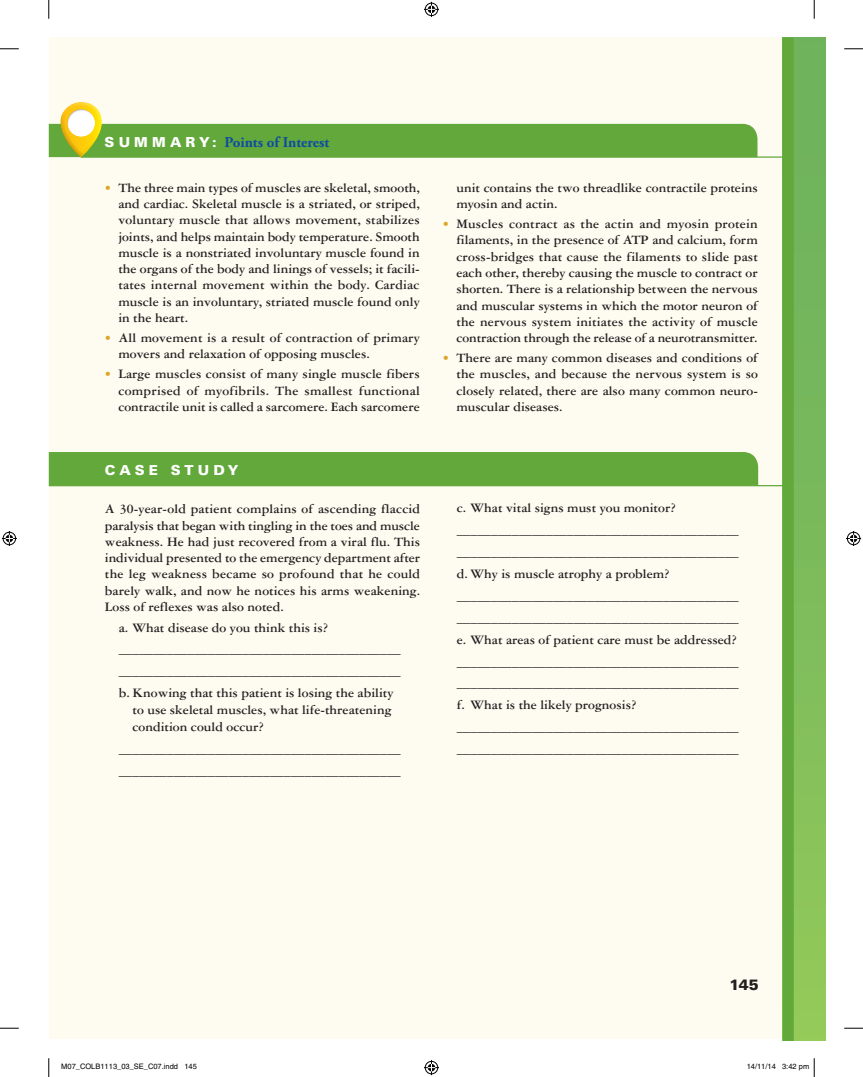
<style>
.page{position:relative;width:863px;height:1077px;background:#fff}
.page>*{position:absolute;margin:0;border:0;box-sizing:border-box;transform-origin:0 0}
.t1{font:700 15px "Adobe Garamond Pro";color:#0d4da1}
.t2{font:900 15px "Univers LT Std";color:#231f20}
.t3{font:700 13.75px/16.2px "Garamond 3 LT Std";color:#231f20;text-align:justify}
.t4{font:13.75px/21.9px "Adobe Garamond Pro";color:#231f20}
.t5{font:900 13.75px "Univers LT Std";letter-spacing:.3em;color:#fff}
.t6{font:7.5px "Helvetica";color:#000}
.s1{font-family:"Univers LT Std";font-weight:900;font-size:13.75px;color:#fff}
.s2{color:#dba626}
</style>
<div class="page">
<div style="left:49px;top:38px;width:776px;height:1001px;background:#fefbf1"></div>
<div style="left:782px;top:38px;width:43px;height:1002px;background:linear-gradient(to bottom,#69af5d,#91c85a)"></div>
<div style="left:782px;top:37px;width:11px;height:1003px;background:#62a83b"></div>
<div style="left:49px;top:124px;width:708px;height:33px;background:#62a83b"></div>
<hr style="left:81px;top:156px;width:708px;height:2px;background:#62a83b">
<div style="left:60px;top:101px;width:43px;height:40px;background:#fff;opacity:.75"></div>
<div style="left:60px;top:109px;width:39px;height:51px;background:#231f20;opacity:.2"></div>
<div style="left:66px;top:109px;width:31px;height:30px;background:#231f20;opacity:.35"></div>
<hr style="left:49px;top:485px;width:739px;height:1px;background:#62a83b">
<div style="left:49px;top:452px;width:709px;height:33px;background:#62a83b"></div>
<svg style="left:0;top:48px;width:19px;height:2px"></svg>
<svg style="left:844px;top:48px;width:18px;height:2px"></svg>
<svg style="left:0;top:1027px;width:19px;height:1px"></svg>
<svg style="left:844px;top:1027px;width:18px;height:1px"></svg>
<svg style="left:48px;top:0;width:2px;height:19px"></svg>
<svg style="left:48px;top:1058px;width:2px;height:18px"></svg>
<svg style="left:813px;top:0;width:2px;height:19px"></svg>
<svg style="left:424px;top:2px;width:15px;height:15px"></svg>
<svg style="left:424px;top:1060px;width:15px;height:14px"></svg>
<svg style="left:2px;top:531px;width:15px;height:15px"></svg>
<svg style="left:846px;top:531px;width:15px;height:15px"></svg>
<svg style="left:813px;top:1058px;width:2px;height:18px"></svg>
<p class="t5" style="left:105px;top:133px;width:46px">SUMM</p>
<p class="t1" style="left:170px;top:133px;width:161px"><span class="s1">A R Y :</span> Points of Interest</p>
<p class="t3" style="left:118px;top:179px;width:303px;text-indent:-14px"><span class="s2">•</span> The three main types of muscles are skeletal, smooth, and cardiac. Skeletal muscle is a striated, or striped, voluntary muscle that allows movement, stabilizes joints, and helps maintain body temperature. Smooth muscle is a nonstriated involuntary muscle found in the organs of the body and linings of vessels; it facili&shy;tates internal movement within the body. Cardiac muscle is an involuntary, striated muscle found only in the heart.</p>
<p class="t3" style="left:118px;top:330px;width:303px;text-indent:-14px"><span class="s2">•</span> All movement is a result of contraction of primary movers and relaxation of opposing muscles.</p>
<p class="t3" style="left:118px;top:366px;width:303px;text-indent:-14px"><span class="s2">•</span> Large muscles consist of many single muscle fibers comprised of myofibrils. The smallest functional contractile unit is called a sarcomere. Each sarcomere</p>
<p class="t5" style="left:105px;top:461px;width:135px">CAS E STUDY</p>
<p class="t3" style="left:105px;top:501px;width:317px">A 30-year-old patient complains of ascending flaccid paralysis that began with tingling in the toes and muscle weakness. He had just recovered from a viral flu. This individual presented to the emergency department after the leg weakness became so profound that he could barely walk, and now he notices his arms weakening.<br>Loss of reflexes was also noted.</p>
<p class="t3" style="left:119px;top:619px;width:211px">a. What disease do you think this is?</p>
<p class="t4" style="left:119px;top:638px;width:283px">_________________________________________ _________________________________________</p>
<p class="t3" style="left:132px;top:684px;width:262px;line-height:16.9px;text-align:left;text-indent:-14px">b. Knowing that this patient is losing the ability to use skeletal muscles, what life-threatening condition could occur?</p>
<p class="t4" style="left:119px;top:738px;width:283px">_________________________________________</p>
<p class="t3" style="left:456px;top:180px;width:303px">unit contains the two threadlike contractile proteins myosin and actin.</p>
<p class="t3" style="left:456px;top:216px;width:303px;text-indent:-14px"><span class="s2">•</span> Muscles contract as the actin and myosin protein filaments, in the presence of ATP and calcium, form cross-bridges that cause the filaments to slide past each other, thereby causing the muscle to contract or shorten. There is a relationship between the nervous and muscular systems in which the motor neuron of the nervous system initiates the activity of muscle contraction through the release of a neurotransmitter.</p>
<p class="t3" style="left:456px;top:350px;width:303px;text-indent:-14px"><span class="s2">•</span> There are many common diseases and conditions of the muscles, and because the nervous system is so closely related, there are also many common neuro&shy;muscular diseases.</p>
<p class="t3" style="left:457px;top:500px;width:220px">c. What vital signs must you monitor?</p>
<p class="t4" style="left:457px;top:519px;width:283px">_________________________________________ _________________________________________</p>
<p class="t3" style="left:457px;top:565px;width:214px">d. Why is muscle atrophy a problem?</p>
<p class="t4" style="left:457px;top:585px;width:283px">_________________________________________ _________________________________________</p>
<p class="t3" style="left:457px;top:631px;width:281px">e. What areas of patient care must be addressed?</p>
<p class="t4" style="left:457px;top:672px;width:283px">_________________________________________</p>
<p class="t3" style="left:457px;top:697px;width:181px">f. What is the likely prognosis?</p>
<p class="t4" style="left:457px;top:716px;width:283px">_________________________________________ _________________________________________</p>
<p class="t2" style="left:729px;top:975px;width:31px">145</p>
<p class="t6" style="left:61px;top:1062px;width:137px">M07_COLB1113_03_SE_C07.indd 145</p>
<p class="t6" style="left:746px;top:1062px;width:64px">14/11/14 3:42 pm</p>
</div>
